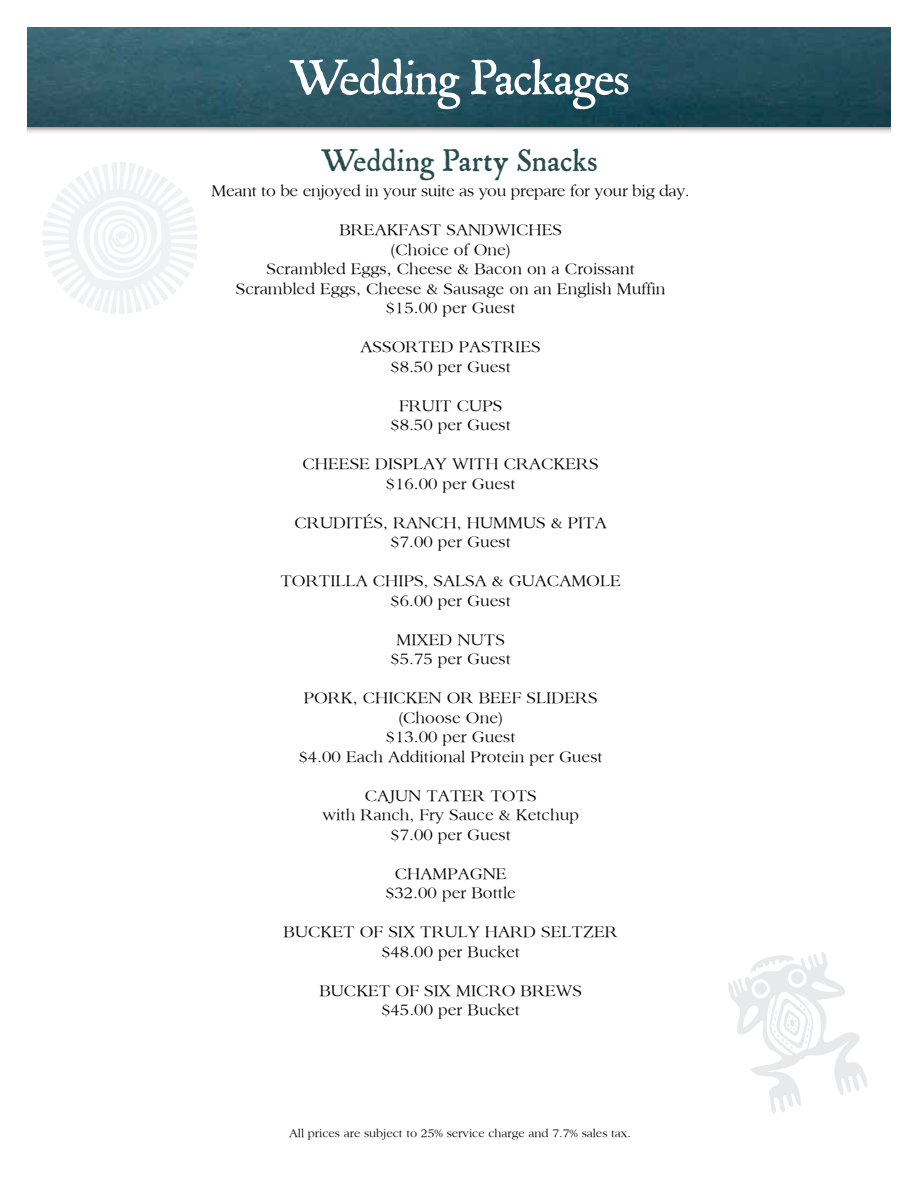
<style>
.page{position:relative;width:918px;height:1188px;background:#fff}
.page>*{position:absolute;margin:0;border:0;box-sizing:border-box;transform-origin:0 0}
.t1{font:51px "P22 Mayflower";letter-spacing:-.02em;color:#fff}
.t2{font:32.1px "P22 Mayflower";letter-spacing:.01em;color:#284c4e}
.t3{font:16.5px/19.5px "Sanford";color:#000;text-align:center}
.t4{font:16.5px "Sanford";letter-spacing:-.02em;color:#000}
.t5{font:12px "Sanford";color:#000}
</style>
<div class="page">
<svg style="left:27px;top:126px;width:864px;height:7px;background:#bbb"></svg>
<img style="left:27px;top:27px;width:864px;height:99px">
<svg style="left:42px;top:162px;width:155px;height:152px"></svg>
<svg style="left:728px;top:952px;width:139px;height:161px"></svg>
<h1 class="t1" style="left:289px;top:50px;width:342px">Wedding Packages</h1>
<h2 class="t2" style="left:321px;top:143px;width:278px">Wedding Party Snacks</h2>
<p class="t4" style="left:212px;top:181px;width:480px">Meant to be enjoyed in your suite as you prepare for your big day.</p>
<p class="t3" style="left:236px;top:220px;width:431px">BREAKFAST SANDWICHES<br>(Choice of One)<br>Scrambled Eggs, Cheese &amp; Bacon on a Croissant<br>Scrambled Eggs, Cheese &amp; Sausage on an English Muffin $15.00 per Guest</p>
<p class="t3" style="left:361px;top:337px;width:182px">ASSORTED PASTRIES $8.50 per Guest</p>
<p class="t3" style="left:391px;top:395px;width:122px">FRUIT CUPS $8.50 per Guest</p>
<p class="t3" style="left:303px;top:454px;width:298px">CHEESE DISPLAY WITH CRACKERS $16.00 per Guest</p>
<p class="t3" style="left:295px;top:512px;width:314px">CRUDITÉS, RANCH, HUMMUS &amp; PITA $7.00 per Guest</p>
<p class="t3" style="left:280px;top:571px;width:342px">TORTILLA CHIPS, SALSA &amp; GUACAMOLE $6.00 per Guest</p>
<p class="t3" style="left:391px;top:629px;width:122px">MIXED NUTS $5.75 per Guest</p>
<p class="t3" style="left:299px;top:688px;width:305px">PORK, CHICKEN OR BEEF SLIDERS (Choose One)<br>$13.00 per Guest<br>$4.00 Each Additional Protein per Guest</p>
<p class="t3" style="left:322px;top:785px;width:258px">CAJUN TATER TOTS<br>with Ranch, Fry Sauce &amp; Ketchup $7.00 per Guest</p>
<p class="t3" style="left:385px;top:863px;width:132px">CHAMPAGNE $32.00 per Bottle</p>
<p class="t3" style="left:284px;top:922px;width:336px">BUCKET OF SIX TRULY HARD SELTZER $48.00 per Bucket</p>
<p class="t3" style="left:319px;top:980px;width:264px">BUCKET OF SIX MICRO BREWS $45.00 per Bucket</p>
<p class="t5" style="left:289px;top:1126px;width:343px">All prices are subject to 25% service charge and 7.7% sales tax.</p>
</div>
